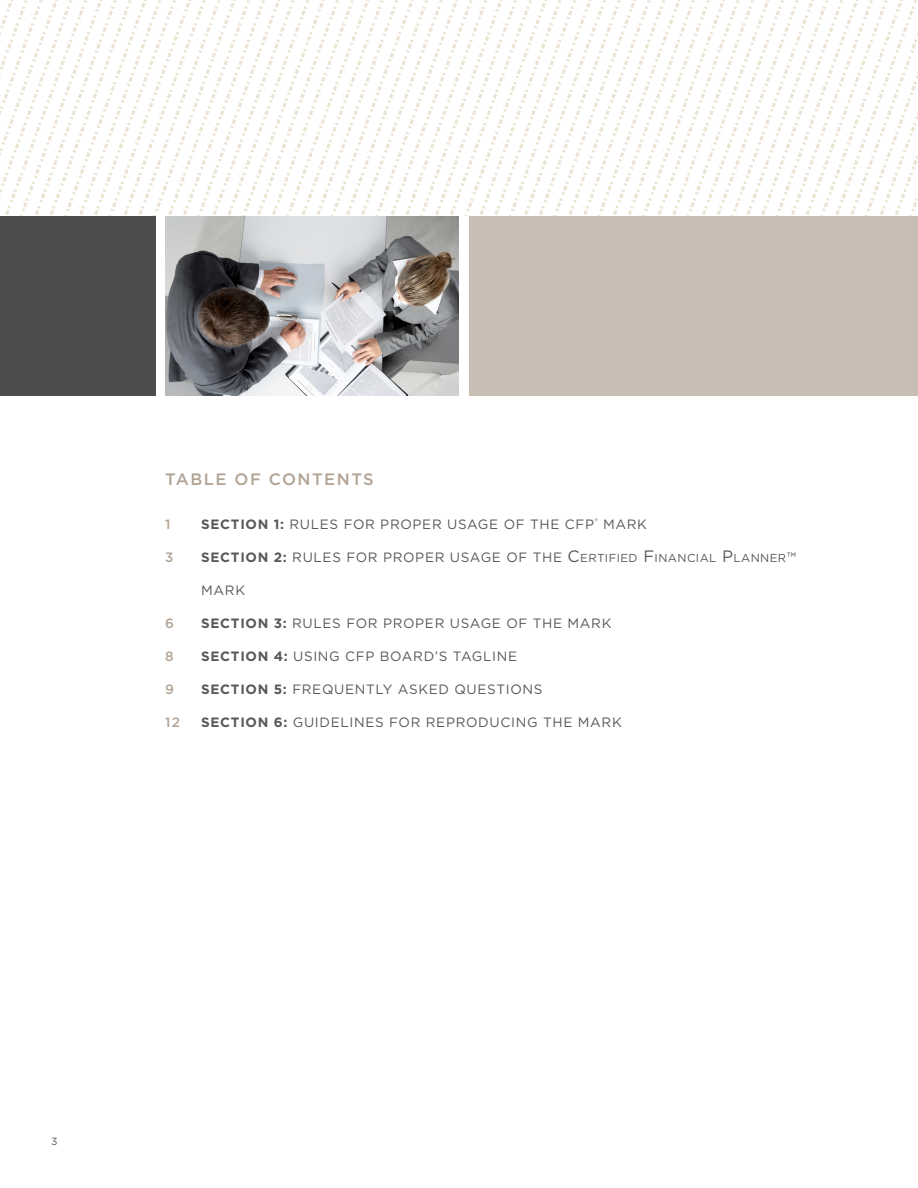
<style>
.page{position:relative;width:918px;height:1188px;background:#fff}
.page>*{position:absolute;margin:0;border:0;box-sizing:border-box;transform-origin:0 0}
.TAN_HEADING{font:500 16.5px "Gotham";letter-spacing:.09em;color:#b2a395}
.copy{font:13.5px "Gotham";letter-spacing:.05em;color:#57585a}
.copy-2{font:500 13.5px "Gotham";color:#b2a395}
.t1{font:10.5px "Gotham";color:#57585a}
.s1{font-weight:700}
.s2{font-size:16.5px}
.s3{font-size:11.55px}
</style>
<div class="page">
<svg style="left:0;top:0;width:918px;height:216px"></svg>
<div style="left:469px;top:216px;width:449px;height:180px;background:#c8bdb2"></div>
<div style="left:0;top:216px;width:156px;height:180px;background:#4b4c4d"></div>
<img style="left:165px;top:216px;width:294px;height:180px">
<p class="TAN_HEADING" style="left:165px;top:469px;width:210px">TABLE OF CONTENTS</p>
<p class="copy-2" style="left:165px;top:516px;width:7px">1</p>
<p class="copy" style="left:201px;top:516px;width:447px"><span class="s1">SECTION 1:</span> RULES FOR PROPER USAGE OF THE CFP<sup>®</sup> MARK</p>
<p class="copy-2" style="left:165px;top:549px;width:10px">3</p>
<p class="copy" style="left:201px;top:549px;width:596px"><span class="s1">SECTION 2:</span> RULES FOR PROPER USAGE OF THE <span class="s2">C</span><span class="s3">ERTIFIED</span> <span class="s2">F</span><span class="s3">INANCIAL</span> <span class="s2">P</span><span class="s3">LANNER</span>™</p>
<p class="copy" style="left:201px;top:582px;width:45px">MARK</p>
<p class="copy-2" style="left:165px;top:615px;width:10px">6</p>
<p class="copy" style="left:201px;top:615px;width:412px"><span class="s1">SECTION 3:</span> RULES FOR PROPER USAGE OF THE MARK</p>
<p class="copy-2" style="left:165px;top:648px;width:10px">8</p>
<p class="copy" style="left:201px;top:648px;width:317px"><span class="s1">SECTION 4:</span> USING CFP BOARD’S TAGLINE</p>
<p class="copy-2" style="left:165px;top:681px;width:10px">9</p>
<p class="copy" style="left:201px;top:681px;width:343px"><span class="s1">SECTION 5:</span> FREQUENTLY ASKED QUESTIONS</p>
<p class="copy-2" style="left:165px;top:714px;width:16px">12</p>
<p class="copy" style="left:201px;top:714px;width:422px"><span class="s1">SECTION 6:</span> GUIDELINES FOR REPRODUCING THE MARK</p>
<p class="t1" style="left:51px;top:1135px;width:8px">3</p>
</div>
